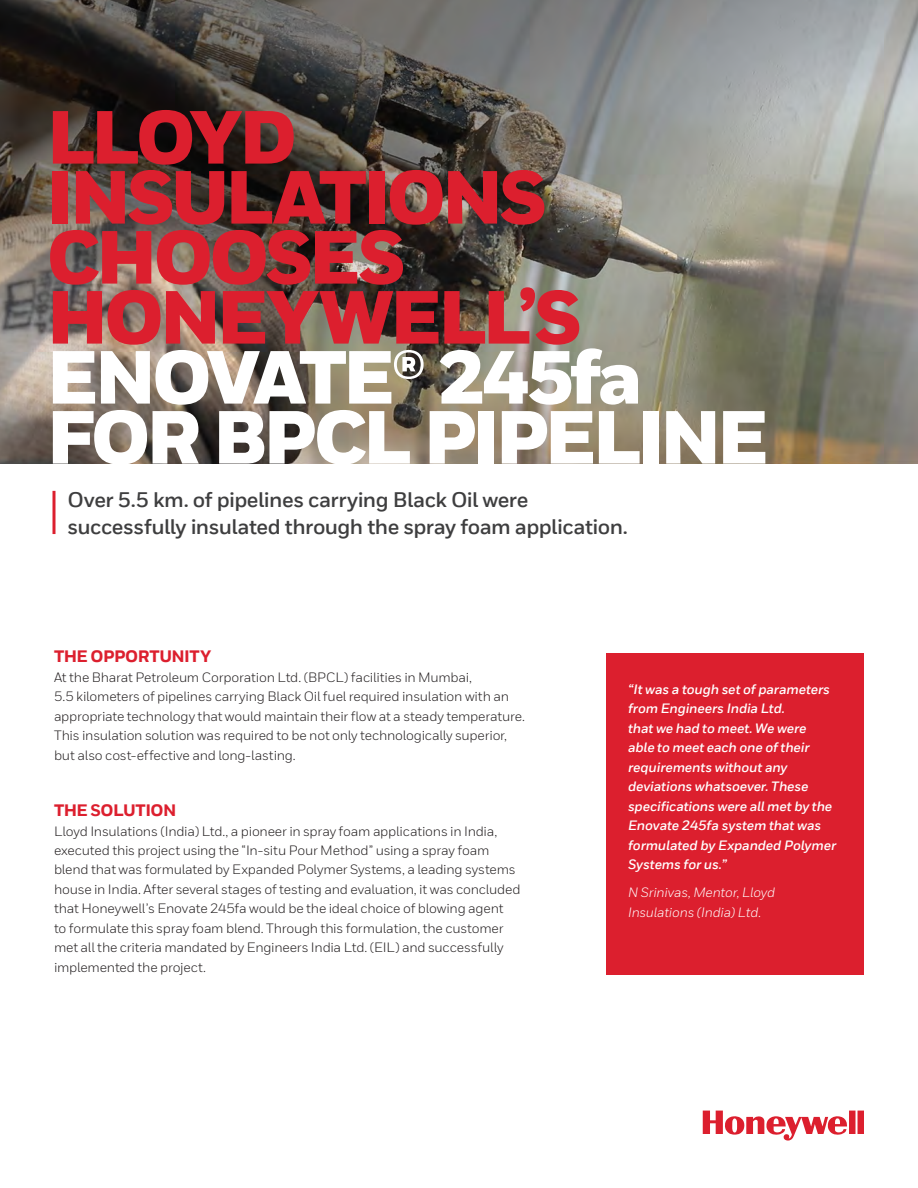
<style>
.page{position:relative;width:918px;height:1188px;background:#fff}
.page>*{position:absolute;margin:0;border:0;box-sizing:border-box;transform-origin:0 0}
._01_Cover__Heading_A{font:900 75px/60px "Honeywell Sans";letter-spacing:-.055em;color:#dc1f2e}
._02_Cover__Subtitle{font:700 21px/27px "Honeywell Sans TT";letter-spacing:-.025em;color:#3e3e3f}
._09_Inside__Body_Hea{font:800 16.5px "Honeywell Sans TT";letter-spacing:-.03em;color:#dc1f2e}
._10_Inside__Body_Tex{font:13.5px/19.5px "Honeywell Sans TT";letter-spacing:-.015em;color:#231f20}
._16_Inside__Product{font:italic 700 13.5px/19.5px "Honeywell Sans TT";letter-spacing:-.01em;color:#fff}
._16_Inside__Product-2{font:italic 13.5px/19.5px "Honeywell Sans TT";letter-spacing:-.015em;color:#fff}
.s1{color:#fff}
</style>
<div class="page">
<img style="left:0;top:0;width:918px;height:463px">
<div style="left:606px;top:653px;width:257px;height:321px;background:#dc1f2e"></div>
<svg style="left:703px;top:1111px;width:161px;height:30px"></svg>
<svg style="left:52px;top:491px;width:4px;height:43px"></svg>
<p class="_01_Cover__Heading_A" style="left:47px;top:111px;width:252px">LLOYD</p>
<p class="_01_Cover__Heading_A" style="left:47px;top:171px;width:724px">INSULATIONS<br>CHOOSES<br>HONEYWELL’S<br><span class="s1">ENOVATE® 245fa<br>FOR BPCL PIPELINE</span></p>
<p class="_02_Cover__Subtitle" style="left:68px;top:487px;width:562px">Over 5.5 km. of pipelines carrying Black Oil were successfully insulated through the spray foam application.</p>
<p class="_09_Inside__Body_Hea" style="left:54px;top:647px;width:159px">THE OPPORTUNITY</p>
<p class="_10_Inside__Body_Tex" style="left:54px;top:668px;width:473px">At the Bharat Petroleum Corporation Ltd. (BPCL) facilities in Mumbai,<br>5.5 kilometers of pipelines carrying Black Oil fuel required insulation with an appropriate technology that would maintain their flow at a steady temperature.<br>This insulation solution was required to be not only technologically superior, but also cost-effective and long-lasting.</p>
<p class="_09_Inside__Body_Hea" style="left:54px;top:800px;width:124px">THE SOLUTION</p>
<p class="_10_Inside__Body_Tex" style="left:54px;top:821px;width:468px">Lloyd Insulations (India) Ltd., a pioneer in spray foam applications in India, executed this project using the “In-situ Pour Method” using a spray foam blend that was formulated by Expanded Polymer Systems, a leading systems house in India. After several stages of testing and evaluation, it was concluded that Honeywell’s Enovate 245fa would be the ideal choice of blowing agent<br>to formulate this spray foam blend. Through this formulation, the customer met all the criteria mandated by Engineers India Ltd. (EIL) and successfully implemented the project.</p>
<p class="_16_Inside__Product" style="left:628px;top:680px;width:210px">“It was a tough set of parameters from Engineers India Ltd.<br>that we had to meet. We were able to meet each one of their requirements without any deviations whatsoever. These specifications were all met by the<br>Enovate 245fa system that was formulated by Expanded Polymer<br>Systems for us.”</p>
<p class="_16_Inside__Product-2" style="left:628px;top:883px;width:149px">N Srinivas, Mentor, Lloyd<br>Insulations (India) Ltd.</p>
</div>
